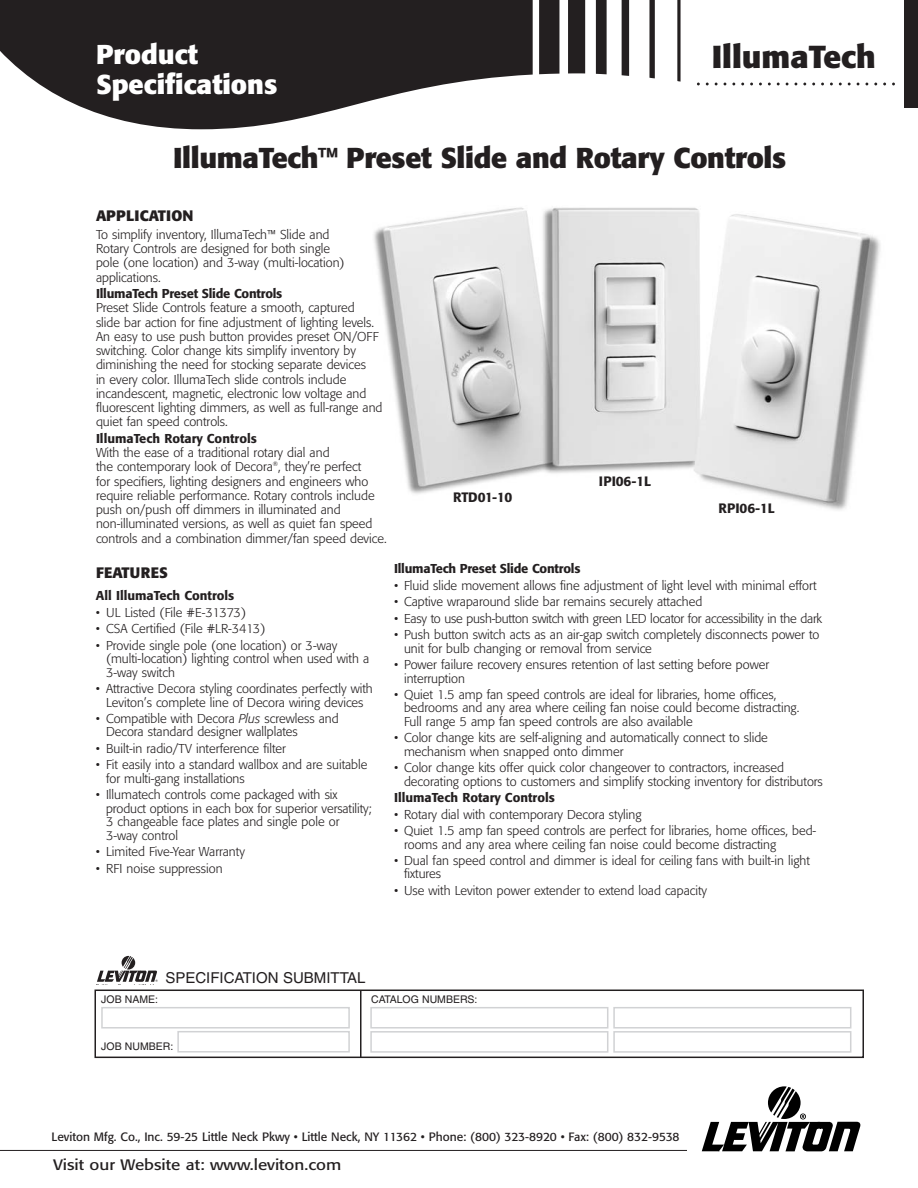
<style>
.page{position:relative;width:918px;height:1188px;background:#fff}
.page>*{position:absolute;margin:0;border:0;box-sizing:border-box;transform-origin:0 0}
.t1{font:700 31.5px "Formata";color:#231f20}
.t2{font:700 28.5px "Formata";letter-spacing:-.01em;color:#231f20}
.t3{font:700 27px "Formata";color:#fff}
.t4{font:15px "Formata";color:#231f20;scale:1.13 1}
.t5{font:15px "Helvetica";color:#231f20}
.t6{font:700 15px "Formata";color:#231f20}
.t7{font:500 13.5px "Formata";letter-spacing:-.005em;color:#231f20}
.t8{font:300 12.75px/14.2px "Formata";color:#231f20}
.t9{font:500 12.75px "Formata";color:#231f20}
.t10{font:500 12.75px "Formata";letter-spacing:-.02em;color:#231f20}
.t11{font:12px "Formata";color:#231f20}
.t12{font:10.5px "Helvetica";color:#231f20}
.s1{font-style:italic}
</style>
<div class="page">
<svg style="left:702px;top:1086px;width:159px;height:65px"></svg>
<hr style="left:0;top:1150px;width:687px;height:1px;background:#231f20">
<img style="left:374px;top:207px;width:507px;height:303px">
<svg style="left:622px;top:0;width:7px;height:76px"></svg>
<svg style="left:568px;top:0;width:17px;height:73px"></svg>
<svg style="left:596px;top:0;width:11px;height:74px"></svg>
<svg style="left:539px;top:0;width:20px;height:74px"></svg>
<svg style="left:0;top:0;width:533px;height:129px;fill:#231f20"></svg>
<svg style="left:649px;top:0;width:6px;height:78px"></svg>
<svg style="left:677px;top:0;width:4px;height:82px"></svg>
<div style="left:904px;top:0;width:14px;height:107px;background:#231f20"></div>
<div style="left:94px;top:990px;width:770px;height:68px;border:2px solid #231f20"></div>
<svg style="left:101px;top:1007px;width:249px;height:46px"></svg>
<svg style="left:370px;top:1007px;width:482px;height:46px"></svg>
<hr style="left:360px;top:990px;width:2px;height:67px;background:#231f20">
<svg style="left:96px;top:956px;width:62px;height:29px"></svg>
<h3 class="t3" style="left:96px;top:42px;width:103px">Product</h3>
<h1 class="t1" style="left:712px;top:43px;width:166px">IllumaTech</h1>
<h3 class="t3" style="left:96px;top:72px;width:183px">Specifications</h3>
<h2 class="t2" style="left:173px;top:145px;width:615px">IllumaTech™ Preset Slide and Rotary Controls</h2>
<p class="t6" style="left:96px;top:209px;width:99px">APPLICATION</p>
<p class="t8" style="left:96px;top:228px;width:250px">To simplify inventory, IllumaTech™ Slide and Rotary Controls are designed for both single pole (one location) and 3-way (multi-location) applications.</p>
<p class="t10" style="left:96px;top:288px;width:188px">IllumaTech Preset Slide Controls</p>
<p class="t8" style="left:96px;top:302px;width:288px">Preset Slide Controls feature a smooth, captured<br>slide bar action for fine adjustment of lighting levels.<br>An easy to use push button provides preset ON/OFF switching. Color change kits simplify inventory by diminishing the need for stocking separate devices<br>in every color. IllumaTech slide controls include incandescent, magnetic, electronic low voltage and fluorescent lighting dimmers, as well as full-range and quiet fan speed controls.</p>
<p class="t9" style="left:96px;top:433px;width:162px">IllumaTech Rotary Controls</p>
<p class="t8" style="left:96px;top:446px;width:292px">With the ease of a traditional rotary dial and<br>the contemporary look of Decora<sup>®</sup>, they’re perfect<br>for specifiers, lighting designers and engineers who require reliable performance. Rotary controls include push on/push off dimmers in illuminated and non-illuminated versions, as well as quiet fan speed controls and a combination dimmer/fan speed device.</p>
<p class="t6" style="left:96px;top:566px;width:73px">FEATURES</p>
<p class="t9" style="left:96px;top:590px;width:140px">All IllumaTech Controls</p>
<p class="t8" style="left:96px;top:606px;width:152px">• UL Listed (File #E-31373)</p>
<p class="t8" style="left:96px;top:623px;width:171px">• CSA Certified (File #LR-3413)</p>
<p class="t8" style="left:106px;top:639px;width:265px;line-height:13.5px;text-indent:-10px">• Provide single pole (one location) or 3-way (multi-location) lighting control when used with a<br>3-way switch</p>
<p class="t8" style="left:96px;top:683px;width:278px;line-height:13.5px;text-align:center">• Attractive Decora styling coordinates perfectly with<br>Leviton’s complete line of Decora wiring devices</p>
<p class="t8" style="left:106px;top:713px;width:234px;line-height:13.5px;text-indent:-10px">• Compatible with Decora <span class="s1">Plus</span> screwless and<br>Decora standard designer wallplates</p>
<p class="t8" style="left:96px;top:742px;width:191px">• Built-in radio/TV interference filter</p>
<p class="t8" style="left:106px;top:759px;width:263px;line-height:13.5px;text-indent:-10px">• Fit easily into a standard wallbox and are suitable for multi-gang installations</p>
<p class="t8" style="left:106px;top:789px;width:267px;line-height:13.5px;text-indent:-10px">• Illumatech controls come packaged with six product options in each box for superior versatility; 3 changeable face plates and single pole or 3-way control</p>
<p class="t8" style="left:96px;top:845px;width:150px">• Limited Five-Year Warranty</p>
<p class="t8" style="left:96px;top:862px;width:128px">• RFI noise suppression</p>
<p class="t7" style="left:453px;top:491px;width:61px">RTD01-10</p>
<p class="t7" style="left:599px;top:475px;width:54px">IPI06-1L</p>
<p class="t7" style="left:718px;top:502px;width:58px">RPI06-1L</p>
<p class="t10" style="left:394px;top:563px;width:188px">IllumaTech Preset Slide Controls</p>
<p class="t8" style="left:394px;top:579px;width:424px">• Fluid slide movement allows fine adjustment of light level with minimal effort</p>
<p class="t8" style="left:394px;top:596px;width:310px">• Captive wraparound slide bar remains securely attached</p>
<p class="t8" style="left:394px;top:612px;width:430px">• Easy to use push-button switch with green LED locator for accessibility in the dark</p>
<p class="t8" style="left:404px;top:629px;width:417px;line-height:13.5px;text-indent:-10px">• Push button switch acts as an air-gap switch completely disconnects power to unit for bulb changing or removal from service</p>
<p class="t8" style="left:404px;top:659px;width:367px;line-height:13.5px;text-indent:-10px">• Power failure recovery ensures retention of last setting before power interruption</p>
<p class="t8" style="left:404px;top:689px;width:397px;line-height:13.5px;text-indent:-10px">• Quiet 1.5 amp fan speed controls are ideal for libraries, home offices, bedrooms and any area where ceiling fan noise could become distracting.<br>Full range 5 amp fan speed controls are also available</p>
<p class="t8" style="left:404px;top:732px;width:365px;line-height:13.5px;text-indent:-10px">• Color change kits are self-aligning and automatically connect to slide mechanism when snapped onto dimmer</p>
<p class="t8" style="left:404px;top:762px;width:420px;line-height:13.5px;text-indent:-10px">• Color change kits offer quick color changeover to contractors, increased decorating options to customers and simplify stocking inventory for distributors</p>
<p class="t9" style="left:394px;top:792px;width:162px">IllumaTech Rotary Controls</p>
<p class="t8" style="left:394px;top:808px;width:249px">• Rotary dial with contemporary Decora styling</p>
<p class="t8" style="left:404px;top:825px;width:414px;line-height:13.5px;text-indent:-10px">• Quiet 1.5 amp fan speed controls are perfect for libraries, home offices, bed&shy;rooms and any area where ceiling fan noise could become distracting</p>
<p class="t8" style="left:404px;top:855px;width:407px;line-height:13.5px;text-indent:-10px">• Dual fan speed control and dimmer is ideal for ceiling fans with built-in light fixtures</p>
<p class="t8" style="left:394px;top:884px;width:315px">• Use with Leviton power extender to extend load capacity</p>
<p class="t5" style="left:165px;top:973px;width:202px">SPECIFICATION SUBMITTAL</p>
<p class="t12" style="left:101px;top:996px;width:58px">JOB NAME:</p>
<p class="t12" style="left:101px;top:1042px;width:74px">JOB NUMBER:</p>
<p class="t12" style="left:371px;top:996px;width:108px">CATALOG NUMBERS:</p>
<p class="t11" style="left:52px;top:1132px;width:629px">Leviton Mfg. Co., Inc. 59-25 Little Neck Pkwy • Little Neck, NY 11362 • Phone: (800) 323-8920 • Fax: (800) 832-9538</p>
<p class="t4" style="left:53px;top:1158px;width:256px">Visit our Website at: www.leviton.com</p>
</div>
